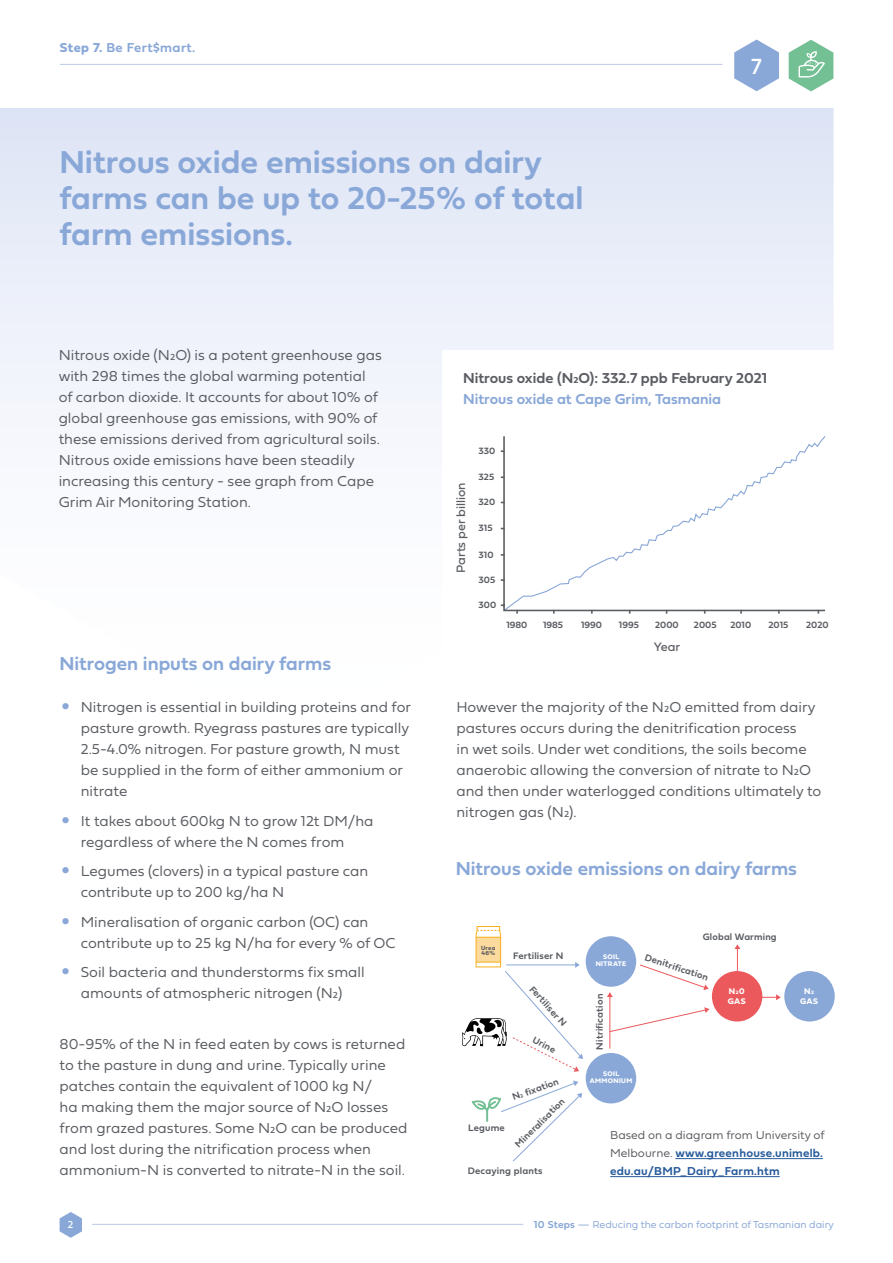
<style>
.page{position:relative;width:893px;height:1263px;background:#fff}
.page>*{position:absolute;margin:0;border:0;box-sizing:border-box;transform-origin:0 0}
.t1{font:33px/36px "Fieldwork Geo Demibold";color:#89a8d8}
.t2{font:22.8px "Fieldwork Geo Regular";color:#fff}
.t3{font:19.5px "Fieldwork Geo Demibold";color:#89a8d8}
.t4{font:15px/21px "Fieldwork Geo Light";color:#5a5d62}
.t5{font:15px "Fieldwork Geo Demibold";color:#5a5d62}
.t6{font:15px "Fieldwork Geo Demibold";color:#89a8d8}
.t7{font:13.5px "Fieldwork Geo Demibold";letter-spacing:.03em;color:#89a8d8}
.t8{font:12.75px "Fieldwork Geo Regular";color:#5a5d62}
.t9{font:12px/18px "Fieldwork Geo Demibold";letter-spacing:.02em;color:#275b9b}
.t10{font:12px "Fieldwork Geo Light";color:#5a5d62}
.t11{font:10.5px "Fieldwork Geo Light";color:#89a8d8}
.t12{font:10.5px "Fieldwork Geo Regular";color:#fff}
.t13{font:9.75px "Fieldwork Geo Demibold";letter-spacing:.02em;color:#5a5d62}
.t14{font:9.45px "Fieldwork Geo Demibold";color:#5a5d62}
.t15{font:8.55px/9.6px "Fieldwork Geo Bold";letter-spacing:.05em;color:#fff}
.t16{font:7.05px/7.1px "Fieldwork Geo Bold";letter-spacing:.05em;color:#fff;text-align:center}
.t17{font:6.15px/5.7px "Fieldwork Geo Bold";letter-spacing:.045em;color:#5a5d62}
.s1{font-family:"Fieldwork Geo Bold"}
.s2{font-size:36px;color:#89a8d8}
.s3{font-family:"Fieldwork Geo Light";color:#5a5d62}
.s4{font-family:"Fieldwork Geo Demibold"}
</style>
<div class="page">
<svg style="left:60px;top:1212px;width:22px;height:26px"></svg>
<hr style="left:92px;top:1224px;width:431px;height:1px;background:#bbcae9">
<svg style="left:0;top:108px;width:833px;height:320px"></svg>
<div style="left:442px;top:350px;width:391px;height:330px;background:#fff"></div>
<svg style="left:500px;top:436px;width:326px;height:176px"></svg>
<svg style="left:640px;top:964px;width:69px;height:26px"></svg>
<svg style="left:734px;top:944px;width:6px;height:27px"></svg>
<svg style="left:762px;top:994px;width:19px;height:6px"></svg>
<div style="left:586px;top:1053px;width:50px;height:50px;background:#89a8d8;border-radius:50%"></div>
<svg style="left:472px;top:1080px;width:110px;height:82px"></svg>
<hr style="left:609px;top:993px;width:1px;height:55px;background:#eb595d">
<svg style="left:607px;top:992px;width:6px;height:5px"></svg>
<svg style="left:609px;top:1007px;width:100px;height:26px"></svg>
<div style="left:586px;top:936px;width:50px;height:51px;background:#89a8d8;border-radius:50%"></div>
<div style="left:712px;top:971px;width:50px;height:50px;background:#eb595d;border-radius:50%"></div>
<div style="left:784px;top:971px;width:51px;height:50px;background:#89a8d8;border-radius:50%"></div>
<svg style="left:462px;top:926px;width:121px;height:146px"></svg>
<hr style="left:675px;top:1158px;width:148px;height:1px;background:#275b9b">
<hr style="left:610px;top:1176px;width:170px;height:1px;background:#275b9b">
<hr style="left:60px;top:64px;width:662px;height:1px;background:#bbcae9">
<svg style="left:734px;top:40px;width:45px;height:51px"></svg>
<svg style="left:789px;top:40px;width:44px;height:51px"></svg>
<p class="t7" style="left:60px;top:37px;width:137px"><span class="s1">Step 7.</span> Be Fert$mart.</p>
<h1 class="t1" style="left:60px;top:143px;width:525px">Nitrous oxide emissions on dairy farms can be up to 20-25% of total farm emissions.</h1>
<h2 class="t2" style="left:751px;top:48px;width:12px">7</h2>
<p class="t4" style="left:59px;top:344px;width:325px">Nitrous oxide (N₂O) is a potent greenhouse gas with 298 times the global warming potential of carbon dioxide. It accounts for about 10% of global greenhouse gas emissions, with 90% of these emissions derived from agricultural soils.<br>Nitrous oxide emissions have been steadily increasing this century - see graph from Cape Grim Air Monitoring Station.</p>
<h3 class="t3" style="left:60px;top:648px;width:273px">Nitrogen inputs on dairy farms</h3>
<p class="t4" style="left:81px;top:696px;width:332px;text-indent:-21px"><span class="s2">•</span> Nitrogen is essential in building proteins and for pasture growth. Ryegrass pastures are typically 2.5-4.0% nitrogen. For pasture growth, N must be supplied in the form of either ammonium or nitrate</p>
<p class="t4" style="left:60px;top:809px;width:315px;text-align:center"><span class="s2">•</span> It takes about 600kg N to grow 12t DM/ha regardless of where the N comes from</p>
<p class="t4" style="left:81px;top:860px;width:289px;text-indent:-21px"><span class="s2">•</span> Legumes (clovers) in a typical pasture can contribute up to 200 kg/ha N</p>
<p class="t4" style="left:81px;top:910px;width:316px;text-indent:-21px"><span class="s2">•</span> Mineralisation of organic carbon (OC) can contribute up to 25 kg N/ha for every % of OC</p>
<p class="t4" style="left:60px;top:961px;width:307px;text-align:center"><span class="s2">•</span> Soil bacteria and thunderstorms fix small amounts of atmospheric nitrogen (N₂)</p>
<p class="t4" style="left:60px;top:1032px;width:349px">80-95% of the N in feed eaten by cows is returned to the pasture in dung and urine. Typically urine patches contain the equivalent of 1000 kg N/<br>ha making them the major source of N₂O losses from grazed pastures. Some N₂O can be produced and lost during the nitrification process when ammonium-N is converted to nitrate-N in the soil.</p>
<p class="t5" style="left:463px;top:366px;width:305px">Nitrous oxide (N₂O): 332.7 ppb February 2021</p>
<p class="t6" style="left:463px;top:387px;width:260px">Nitrous oxide at Cape Grim, Tasmania</p>
<p class="t14" style="left:479px;top:443px;width:18px">330</p>
<p class="t8" style="left:451px;top:573px;width:92px;rotate:-90deg">Parts per billion</p>
<p class="t14" style="left:479px;top:469px;width:17px">325</p>
<p class="t14" style="left:479px;top:495px;width:18px">320</p>
<p class="t14" style="left:479px;top:521px;width:16px">315</p>
<p class="t14" style="left:479px;top:547px;width:16px">310</p>
<p class="t14" style="left:479px;top:572px;width:18px">305</p>
<p class="t14" style="left:479px;top:597px;width:19px">300</p>
<p class="t14" style="left:506px;top:617px;width:23px">1980</p>
<p class="t14" style="left:543px;top:617px;width:22px">1985</p>
<p class="t14" style="left:581px;top:617px;width:23px">1990</p>
<p class="t14" style="left:619px;top:617px;width:22px">1995</p>
<p class="t14" style="left:655px;top:617px;width:25px">2000</p>
<p class="t14" style="left:694px;top:617px;width:24px">2005</p>
<p class="t14" style="left:730px;top:617px;width:22px">2010</p>
<p class="t14" style="left:769px;top:617px;width:21px">2015</p>
<p class="t14" style="left:806px;top:617px;width:24px">2020</p>
<p class="t8" style="left:654px;top:637px;width:28px">Year</p>
<p class="t4" style="left:456px;top:696px;width:366px">However the majority of the N₂O emitted from dairy pastures occurs during the denitrification process<br>in wet soils. Under wet conditions, the soils become anaerobic allowing the conversion of nitrate to N₂O and then under waterlogged conditions ultimately to nitrogen gas (N₂).</p>
<h3 class="t3" style="left:456px;top:853px;width:343px">Nitrous oxide emissions on dairy farms</h3>
<p class="t17" style="left:481px;top:945px;width:16px">Urea<br>46%</p>
<p class="t13" style="left:513px;top:948px;width:52px">Fertiliser N</p>
<p class="t13" style="left:537px;top:982px;width:52px;rotate:48deg">Fertiliser N</p>
<p class="t13" style="left:537px;top:1032px;width:26px;rotate:27deg">Urine</p>
<p class="t13" style="left:510px;top:1090px;width:50px;rotate:-20deg">N<sub>²</sub> fi xation</p>
<p class="t13" style="left:511px;top:1140px;width:67px;rotate:-45deg">Mineralisation</p>
<p class="t13" style="left:468px;top:1120px;width:38px">Legume</p>
<p class="t13" style="left:468px;top:1163px;width:76px">Decaying plants</p>
<p class="t16" style="left:596px;top:953px;width:32px">SOIL<br>NITRATE</p>
<p class="t13" style="left:592px;top:1049px;width:57px;rotate:-90deg">Nitrification</p>
<p class="t16" style="left:590px;top:1070px;width:44px">SOIL<br>AMMONIUM</p>
<p class="t13" style="left:703px;top:929px;width:75px">Global Warming</p>
<p class="t13" style="left:647px;top:949px;width:68px;rotate:18deg">Denitrifi cation</p>
<p class="t15" style="left:728px;top:986px;width:20px">N₂0<br>GAS</p>
<p class="t15" style="left:800px;top:986px;width:20px;text-align:center">N₂<br>GAS</p>
<p class="t10" style="left:610px;top:1125px;width:216px">Based on a diagram from University of</p>
<p class="t9" style="left:610px;top:1143px;width:214px"><span class="s3">Melbourne.</span> www.greenhouse.unimelb. edu.au/BMP_Dairy_Farm.htm</p>
<p class="t12" style="left:68px;top:1216px;width:7px">2</p>
<p class="t11" style="left:534px;top:1216px;width:302px"><span class="s4">10 Steps</span> — Reducing the carbon footprint of Tasmanian dairy</p>
</div>
